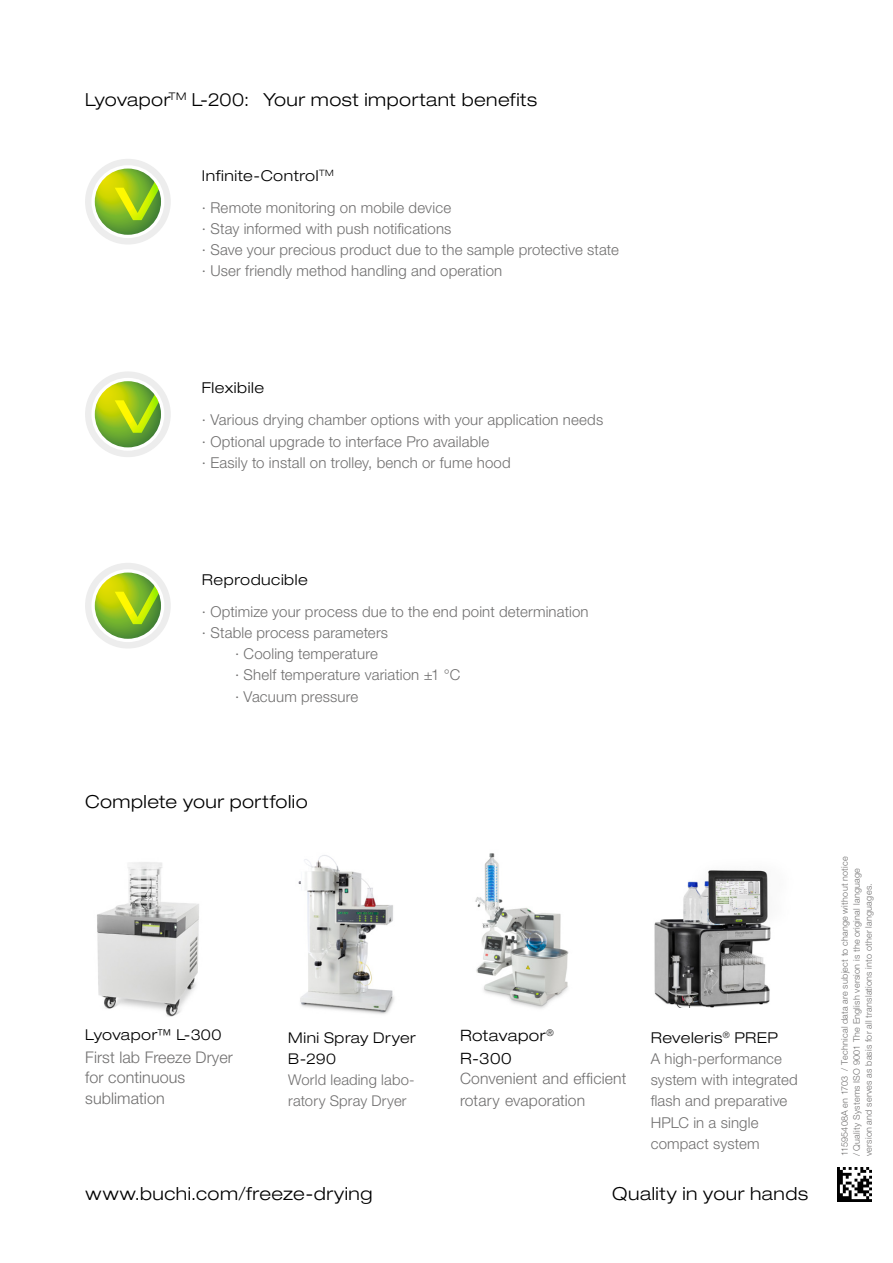
<style>
.page{position:relative;width:893px;height:1263px;background:#fff}
.page>*{position:absolute;margin:0;border:0;box-sizing:border-box;transform-origin:0 0}
.EN_Title{font:300 expanded 18px "Helvetica Neue LT Std";letter-spacing:.025em;color:#000}
.EN_Note_large{font:300 expanded 18px "Helvetica Neue LT Std";letter-spacing:.03em;color:#000}
.t1{font:300 16.05px/20.9px "Helvetica Neue LT Std";letter-spacing:.005em;color:#706f6f}
.t2{font:300 15.75px/22.2px "Helvetica Neue LT Std";letter-spacing:.01em;color:#706f6f}
.t3{font:300 expanded 15.75px/22.2px "Helvetica Neue LT Std";letter-spacing:.03em;color:#000}
.t4{font:300 15px/21.3px "Helvetica Neue LT Std";letter-spacing:.01em;color:#706f6f}
.EN_Title_small_down{font:300 expanded 15px "Helvetica Neue LT Std";letter-spacing:.035em;color:#000}
.t5{font:300 14.85px/21px "Helvetica Neue LT Std";letter-spacing:.01em;color:#706f6f}
.EN_Barcode{font:300 9px/12px "Helvetica Neue LT Std";letter-spacing:.03em;color:#706f6f}
.s1{font-stretch:expanded;color:#000}
</style>
<div class="page">
<div style="left:85px;top:159px;width:86px;height:86px;background:#ededed;border-radius:50%"></div>
<svg style="left:91px;top:165px;width:73px;height:73px"></svg>
<svg style="left:95px;top:169px;width:66px;height:66px"></svg>
<svg style="left:110px;top:168px;width:51px;height:67px;background:#a1c642"></svg>
<div style="left:85px;top:371px;width:86px;height:86px;background:#ededed;border-radius:50%"></div>
<div style="left:91px;top:378px;width:73px;height:73px;background:#fff;border-radius:50%"></div>
<svg style="left:95px;top:381px;width:66px;height:66px"></svg>
<svg style="left:110px;top:381px;width:51px;height:67px"></svg>
<div style="left:85px;top:563px;width:86px;height:85px;background:#ededed;border-radius:50%"></div>
<div style="left:91px;top:569px;width:73px;height:73px;background:#fff;border-radius:50%"></div>
<svg style="left:95px;top:572px;width:66px;height:67px"></svg>
<svg style="left:110px;top:572px;width:51px;height:67px"></svg>
<img style="left:838px;top:1167px;width:34px;height:34px">
<img style="left:475px;top:853px;width:94px;height:156px">
<img style="left:298px;top:855px;width:96px;height:159px">
<img style="left:97px;top:862px;width:102px;height:155px">
<img style="left:654px;top:870px;width:117px;height:137px">
<p class="EN_Title" style="left:85px;top:89px;width:166px">Lyovapor<sup>TM</sup> L-200:</p>
<p class="EN_Title" style="left:263px;top:89px;width:275px">Your most important benefits</p>
<p class="EN_Title_small_down" style="left:202px;top:166px;width:133px">Infinite-Control<sup>TM</sup></p>
<p class="t4" style="left:202px;top:196px;width:251px">∙ Remote monitoring on mobile device</p>
<p class="t4" style="left:202px;top:218px;width:251px">∙ Stay informed with push notifications</p>
<p class="t4" style="left:202px;top:239px;width:419px">∙ Save your precious product due to the sample protective state</p>
<p class="t4" style="left:202px;top:260px;width:302px">∙ User friendly method handling and operation</p>
<p class="EN_Title_small_down" style="left:202px;top:379px;width:64px">Flexibile</p>
<p class="t4" style="left:202px;top:409px;width:403px">∙ Various drying chamber options with your application needs</p>
<p class="t4" style="left:202px;top:430px;width:289px">∙ Optional upgrade to interface Pro available</p>
<p class="t4" style="left:202px;top:451px;width:310px">∙ Easily to install on trolley, bench or fume hood</p>
<p class="EN_Title_small_down" style="left:202px;top:570px;width:107px">Reproducible</p>
<p class="t4" style="left:202px;top:600px;width:388px">∙ Optimize your process due to the end point determination</p>
<p class="t4" style="left:202px;top:622px;width:188px">∙ Stable process parameters</p>
<p class="t4" style="left:235px;top:643px;width:144px">∙ Cooling temperature</p>
<p class="t4" style="left:235px;top:664px;width:227px">∙ Shelf temperature variation ±1 °C</p>
<p class="t4" style="left:235px;top:685px;width:125px">∙ Vacuum pressure</p>
<p class="EN_Title" style="left:85px;top:791px;width:224px">Complete your portfolio</p>
<p class="EN_Title_small_down" style="left:85px;top:1026px;width:138px">Lyovapor™ L-300</p>
<p class="t1" style="left:85px;top:1046px;width:149px">First lab Freeze Dryer for continuous sublimation</p>
<p class="t5" style="left:288px;top:1027px;width:129px"><span class="s1">Mini Spray Dryer<br>B-290<br></span>World leading labo&shy;ratory Spray Dryer</p>
<p class="t3" style="left:460px;top:1024px;width:95px">Rotavapor<sup>®<br></sup>R-300</p>
<p class="t2" style="left:460px;top:1067px;width:168px">Convenient and efficient rotary evaporation</p>
<p class="t4" style="left:651px;top:1026px;width:149px"><span class="s1">Reveleris</span><sup>®</sup> <span class="s1">PREP<br></span>A high-performance system with integrated flash and preparative<br>HPLC in a single compact system</p>
<p class="EN_Note_large" style="left:86px;top:1182px;width:288px">www.buchi.com/freeze-drying</p>
<p class="EN_Note_large" style="left:612px;top:1182px;width:197px">Quality in your hands</p>
<p class="EN_Barcode" style="left:838px;top:1156px;width:301px;rotate:-90deg">11595408A en 1703 / Technical data are subject to change without notice / Quality Systems ISO 9001 The English version is the original language version and serves as basis for all translations into other languages.</p>
</div>
